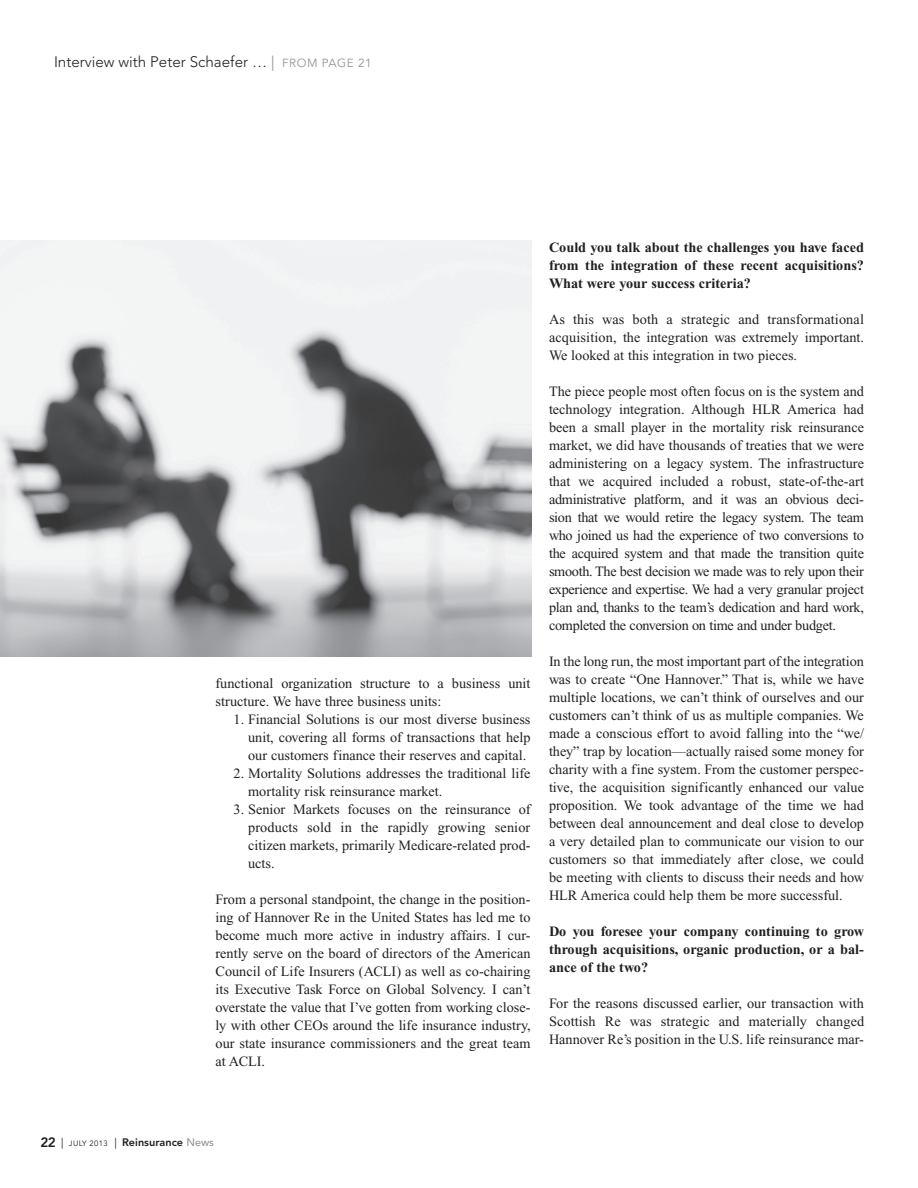
<style>
.page{position:relative;width:918px;height:1188px;background:#fff}
.page>*{position:absolute;margin:0;border:0;box-sizing:border-box;transform-origin:0 0}
.t1{font:300 15.15px "Avenir LT Std";color:#231f20}
.Body_no_indent{font:14.25px/18px "Times New Roman";color:#231f20;text-align:justify}
.Body_no_indent-2{font:700 14.25px/18px "Times New Roman";color:#231f20;text-align:justify}
.t2{font:800 10.8px "Avenir LT Std";color:#231f20}
.s1{font-weight:400;color:#939598}
.s2{font-weight:400;font-size:11.7px;color:#939598}
.s3{font-size:13.5px}
.s4{font-weight:400}
.s5{font-weight:400;font-size:7.8px}
.s6{font-weight:500;color:#939598}
</style>
<div class="page">
<img style="left:0;top:241px;width:531px;height:415px">
<p class="t1" style="left:54px;top:53px;width:319px">Interview with Peter Schaefer … <span class="s1">|</span> <span class="s2">FROM PAGE 21</span></p>
<p class="Body_no_indent" style="left:216px;top:675px;width:317px">functional organization structure to a business unit structure. We have three business units:</p>
<p class="Body_no_indent" style="left:248px;top:711px;width:284px;text-indent:-15px">1. Financial Solutions is our most diverse business unit, covering all forms of transactions that help our customers finance their reserves and capital.</p>
<p class="Body_no_indent" style="left:248px;top:765px;width:284px;text-indent:-15px">2. Mortality Solutions addresses the traditional life mortality risk reinsurance market.</p>
<p class="Body_no_indent" style="left:248px;top:801px;width:284px;text-indent:-15px">3. Senior Markets focuses on the reinsurance of products sold in the rapidly growing senior citizen markets, primarily Medicare-related prod&shy;ucts.</p>
<p class="Body_no_indent" style="left:216px;top:891px;width:317px">From a personal standpoint, the change in the position&shy;ing of Hannover Re in the United States has led me to become much more active in industry affairs. I cur&shy;rently serve on the board of directors of the American Council of Life Insurers (ACLI) as well as co-chairing its Executive Task Force on Global Solvency. I can’t overstate the value that I’ve gotten from working close&shy;ly with other CEOs around the life insurance industry, our state insurance commissioners and the great team at ACLI.</p>
<p class="Body_no_indent-2" style="left:549px;top:238px;width:317px">Could you talk about the challenges you have faced from the integration of these recent acquisitions?<br>What were your success criteria?</p>
<p class="Body_no_indent" style="left:549px;top:310px;width:317px">As this was both a strategic and transformational acquisition, the integration was extremely important.<br>We looked at this integration in two pieces.</p>
<p class="Body_no_indent" style="left:549px;top:382px;width:317px">The piece people most often focus on is the system and technology integration. Although HLR America had been a small player in the mortality risk reinsurance market, we did have thousands of treaties that we were administering on a legacy system. The infrastructure that we acquired included a robust, state-of-the-art administrative platform, and it was an obvious deci&shy;sion that we would retire the legacy system. The team who joined us had the experience of two conversions to the acquired system and that made the transition quite smooth. The best decision we made was to rely upon their experience and expertise. We had a very granular project plan and, thanks to the team’s dedication and hard work, completed the conversion on time and under budget.</p>
<p class="Body_no_indent" style="left:549px;top:652px;width:317px">In the long run, the most important part of the integration was to create “One Hannover.” That is, while we have multiple locations, we can’t think of ourselves and our customers can’t think of us as multiple companies. We made a conscious effort to avoid falling into the “we/ they” trap by location—actually raised some money for charity with a fine system. From the customer perspec&shy;tive, the acquisition significantly enhanced our value proposition. We took advantage of the time we had between deal announcement and deal close to develop a very detailed plan to communicate our vision to our customers so that immediately after close, we could be meeting with clients to discuss their needs and how HLR America could help them be more successful.</p>
<p class="Body_no_indent-2" style="left:549px;top:922px;width:316px">Do you foresee your company continuing to grow through acquisitions, organic production, or a bal&shy;ance of the two?</p>
<p class="Body_no_indent" style="left:549px;top:994px;width:317px">For the reasons discussed earlier, our transaction with Scottish Re was strategic and materially changed Hannover Re’s position in the U.S. life reinsurance mar-</p>
<p class="t2" style="left:40px;top:1136px;width:175px"><span class="s3">22</span> <span class="s4">|</span> <span class="s5">JULY 2013</span> <span class="s4">|</span> Reinsurance <span class="s6">News</span></p>
</div>
